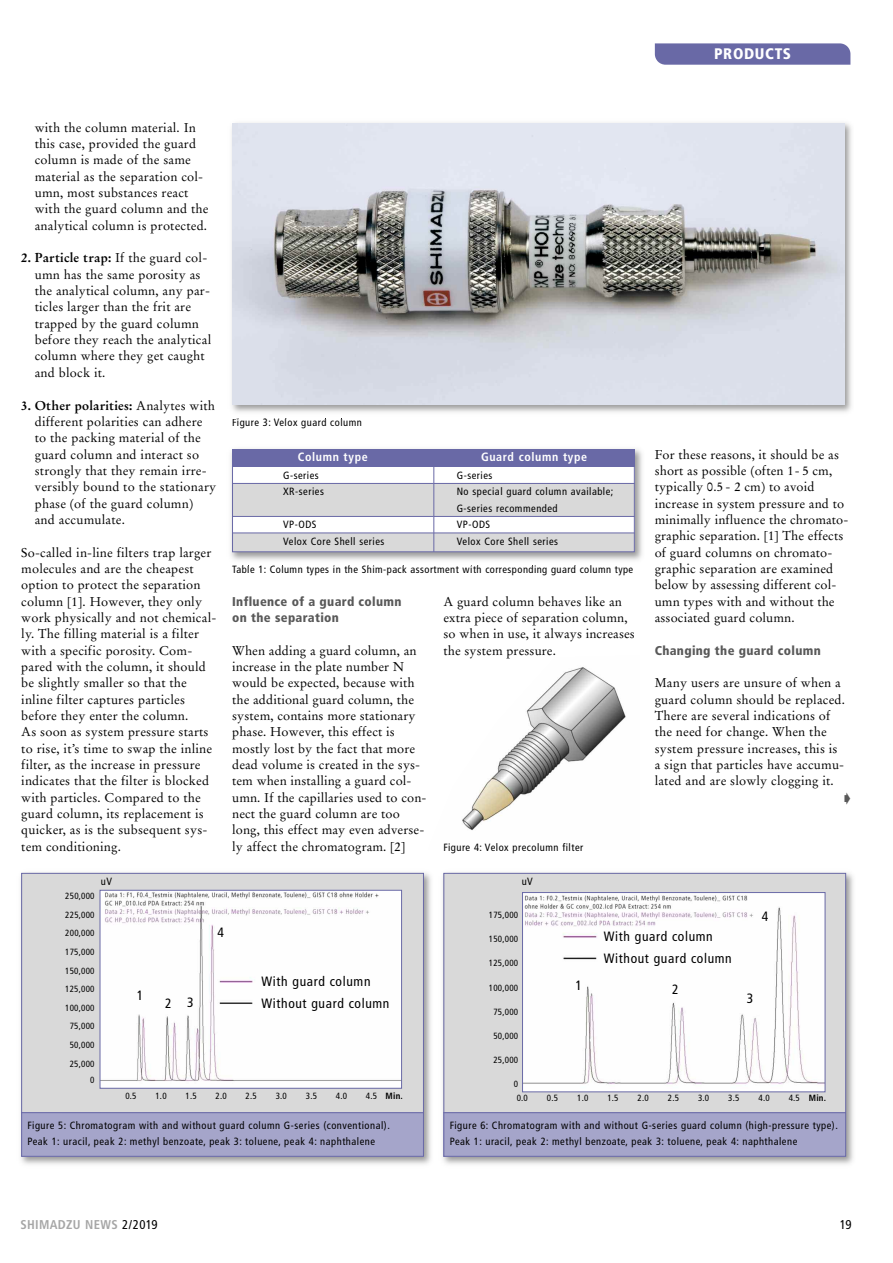
<style>
.page{position:relative;width:893px;height:1263px;background:#fff}
.page>*{position:absolute;margin:0;border:0;box-sizing:border-box;transform-origin:0 0}
.t1{font:900 condensed 15.3px "Frutiger LT";letter-spacing:.04em;color:#fff}
.t2{font:condensed 13.5px/21.6px "Frutiger LT";letter-spacing:.05em;color:#000}
.t3{font:12.75px/16.4px "Stempel Garamond LT";letter-spacing:.015em;color:#000}
.t4{font:900 condensed 12.75px/16.4px "Frutiger LT";letter-spacing:.025em;color:#595959}
.t5{font:700 condensed 12.75px "Frutiger LT";letter-spacing:.025em;color:#a6a6a6}
.t6{font:condensed 12.75px "Frutiger LT";color:#000}
.t7{font:700 condensed 12px "Frutiger LT";letter-spacing:.05em;color:#fff}
.t8{font:condensed 10.5px/16.5px "Frutiger LT";letter-spacing:.05em;color:#000}
.t9{font:condensed 9px "Frutiger LT";letter-spacing:.025em;color:#000}
.t10{font:700 condensed 9px "Frutiger LT";letter-spacing:.025em;color:#000}
.s1{font-weight:700}
.s2{font-weight:400}
.s3{font-weight:400;color:#000}
</style>
<div class="page">
<img style="left:462px;top:667px;width:164px;height:163px">
<svg style="left:655px;top:43px;width:195px;height:22px;background:#6f6fa9"></svg>
<img style="left:231px;top:123px;width:621px;height:289px">
<img style="left:237px;top:418px;width:50px;height:1px">
<img style="left:232px;top:123px;width:613px;height:281px">
<img style="left:231px;top:449px;width:411px;height:117px">
<img style="left:232px;top:565px;width:92px;height:1px">
<div style="left:232px;top:449px;width:403px;height:103px;background:#fff"></div>
<div style="left:232px;top:449px;width:403px;height:18px;background:#6969a6"></div>
<div style="left:232px;top:533px;width:403px;height:19px;background:#d9d9d9"></div>
<div style="left:232px;top:484px;width:403px;height:32px;background:#d9d9d9"></div>
<hr style="left:232px;top:483px;width:201px;height:1px;background:#6969a6">
<hr style="left:232px;top:516px;width:201px;height:1px;background:#6969a6">
<hr style="left:232px;top:533px;width:201px;height:1px;background:#6969a6">
<hr style="left:433px;top:483px;width:202px;height:1px;background:#6969a6">
<hr style="left:433px;top:516px;width:202px;height:1px;background:#6969a6">
<hr style="left:433px;top:533px;width:202px;height:1px;background:#6969a6">
<hr style="left:433px;top:466px;width:1px;height:86px;background:#6969a6">
<div style="left:232px;top:449px;width:403px;height:103px;border:1px solid #6969a6"></div>
<img style="left:20px;top:872px;width:833px;height:293px">
<img style="left:436px;top:872px;width:1px;height:293px">
<div style="left:21px;top:873px;width:403px;height:250px;background:#d9d9d9"></div>
<div style="left:443px;top:873px;width:403px;height:250px;background:#d9d9d9"></div>
<div style="left:21px;top:1112px;width:403px;height:44px;background:#a5a5ca"></div>
<hr style="left:21px;top:1112px;width:403px;height:1px;background:#6969a6">
<div style="left:443px;top:1112px;width:403px;height:44px;background:#a5a5ca"></div>
<hr style="left:443px;top:1112px;width:403px;height:1px;background:#6969a6">
<img style="left:102px;top:892px;width:298px;height:195px">
<div style="left:100px;top:890px;width:302px;height:199px;border:1px solid #6969a6"></div>
<img style="left:524px;top:894px;width:299px;height:196px">
<div style="left:522px;top:892px;width:303px;height:200px;border:1px solid #6969a6"></div>
<div style="left:21px;top:873px;width:403px;height:284px;border:1px solid #6969a6"></div>
<div style="left:443px;top:873px;width:403px;height:284px;border:1px solid #6969a6"></div>
<p class="t1" style="left:714px;top:48px;width:79px">PRODUCTS</p>
<p class="t3" style="left:35px;top:120px;width:175px">with the column material. In this case, provided the guard column is made of the same material as the separation col&shy;umn, most substances react with the guard column and the analytical column is protected.</p>
<p class="t3" style="left:35px;top:251px;width:178px;text-indent:-14px"><span class="s1">2. Particle trap:</span> If the guard col&shy;umn has the same porosity as the analytical column, any par&shy;ticles larger than the frit are trapped by the guard column before they reach the analytical column where they get caught and block it.</p>
<p class="t3" style="left:35px;top:398px;width:183px;text-indent:-14px"><span class="s1">3. Other polarities:</span> Analytes with different polarities can adhere to the packing material of the guard column and interact so strongly that they remain irre&shy;versibly bound to the stationary phase (of the guard column) and accumulate.</p>
<p class="t3" style="left:21px;top:545px;width:197px">So-called in-line filters trap larger molecules and are the cheapest option to protect the separation column [1]. However, they only work physically and not chemical&shy;ly. The filling material is a filter with a specific porosity. Com&shy;pared with the column, it should be slightly smaller so that the inline filter captures particles before they enter the column.<br>As soon as system pressure starts to rise, it’s time to swap the inline filter, as the increase in pressure indicates that the filter is blocked with particles. Compared to the guard column, its replacement is quicker, as is the subsequent sys&shy;tem conditioning.</p>
<p class="t8" style="left:232px;top:415px;width:131px">Figure 3: Velox guard column</p>
<p class="t7" style="left:298px;top:452px;width:71px">Column type</p>
<p class="t7" style="left:481px;top:452px;width:108px">Guard column type</p>
<p class="t8" style="left:283px;top:467px;width:42px">G-series<br>XR-series</p>
<p class="t8" style="left:283px;top:517px;width:103px">VP-ODS<br>Velox Core Shell series</p>
<p class="t8" style="left:457px;top:467px;width:158px">G-series<br>No special guard column available;<br>G-series recommended<br>VP-ODS<br>Velox Core Shell series</p>
<p class="t8" style="left:232px;top:562px;width:403px">Table 1: Column types in the Shim-pack assortment with corresponding guard column type</p>
<p class="t4" style="left:232px;top:594px;width:171px">Influence of a guard column on the separation</p>
<p class="t3" style="left:232px;top:643px;width:196px">When adding a guard column, an increase in the plate number N would be expected, because with the additional guard column, the system, contains more stationary phase. However, this effect is mostly lost by the fact that more dead volume is created in the sys&shy;tem when installing a guard col&shy;umn. If the capillaries used to con&shy;nect the guard column are too long, this effect may even adverse&shy;ly affect the chromatogram. [2]</p>
<p class="t3" style="left:443px;top:594px;width:193px">A guard column behaves like an extra piece of separation column, so when in use, it always increases the system pressure.</p>
<p class="t8" style="left:443px;top:840px;width:141px">Figure 4: Velox precolumn filter</p>
<p class="t3" style="left:655px;top:447px;width:195px">For these reasons, it should be as short as possible (often 1- 5 cm, typically 0.5 - 2 cm) to avoid increase in system pressure and to minimally influence the chromato&shy;graphic separation. [1] The effects of guard columns on chromato&shy;graphic separation are examined below by assessing different col&shy;umn types with and without the associated guard column.</p>
<p class="t4" style="left:655px;top:643px;width:168px">Changing the guard column</p>
<p class="t3" style="left:655px;top:676px;width:192px">Many users are unsure of when a guard column should be replaced.<br>There are several indications of the need for change. When the system pressure increases, this is a sign that particles have accumu&shy;lated and are slowly clogging it.</p>
<p class="t8" style="left:101px;top:874px;width:13px">uV</p>
<p class="t9" style="left:65px;top:892px;width:31px">250,000</p>
<p class="t9" style="left:65px;top:911px;width:31px">225,000</p>
<p class="t9" style="left:65px;top:930px;width:31px">200,000</p>
<p class="t9" style="left:65px;top:948px;width:31px">175,000</p>
<p class="t9" style="left:65px;top:967px;width:31px">150,000</p>
<p class="t9" style="left:65px;top:985px;width:31px">125,000</p>
<p class="t9" style="left:65px;top:1004px;width:31px">100,000</p>
<p class="t9" style="left:70px;top:1023px;width:26px">75,000</p>
<p class="t9" style="left:70px;top:1041px;width:26px">50,000</p>
<p class="t9" style="left:70px;top:1060px;width:26px">25,000</p>
<p class="t9" style="left:90px;top:1077px;width:6px">0</p>
<p class="t2" style="left:137px;top:986px;width:8px">1</p>
<p class="t2" style="left:165px;top:993px;width:30px">2 3</p>
<p class="t2" style="left:218px;top:923px;width:8px">4</p>
<p class="t8" style="left:522px;top:874px;width:13px">uV</p>
<p class="t9" style="left:489px;top:911px;width:31px">175,000</p>
<p class="t9" style="left:489px;top:935px;width:31px">150,000</p>
<p class="t9" style="left:489px;top:959px;width:31px">125,000</p>
<p class="t2" style="left:604px;top:927px;width:129px">With guard column<br>Without guard column</p>
<p class="t2" style="left:261px;top:971px;width:129px">With guard column<br>Without guard column</p>
<p class="t2" style="left:576px;top:976px;width:8px">1</p>
<p class="t2" style="left:672px;top:979px;width:8px">2</p>
<p class="t9" style="left:489px;top:984px;width:31px">100,000</p>
<p class="t9" style="left:493px;top:1008px;width:26px">75,000</p>
<p class="t9" style="left:493px;top:1032px;width:26px">50,000</p>
<p class="t9" style="left:493px;top:1056px;width:26px">25,000</p>
<p class="t9" style="left:514px;top:1080px;width:6px">0</p>
<p class="t2" style="left:762px;top:906px;width:8px">4</p>
<p class="t2" style="left:747px;top:989px;width:8px">3</p>
<p class="t9" style="left:125px;top:1092px;width:13px">0.5</p>
<p class="t9" style="left:155px;top:1092px;width:13px">1.0</p>
<p class="t9" style="left:186px;top:1092px;width:13px">1.5</p>
<p class="t9" style="left:216px;top:1092px;width:13px">2.0</p>
<p class="t9" style="left:246px;top:1092px;width:13px">2.5</p>
<p class="t9" style="left:276px;top:1092px;width:13px">3.0</p>
<p class="t9" style="left:306px;top:1092px;width:13px">3.5</p>
<p class="t9" style="left:336px;top:1092px;width:13px">4.0</p>
<p class="t10" style="left:366px;top:1092px;width:39px"><span class="s2">4.5</span> Min.</p>
<p class="t9" style="left:517px;top:1094px;width:13px">0.0</p>
<p class="t9" style="left:547px;top:1094px;width:13px">0.5</p>
<p class="t9" style="left:577px;top:1094px;width:13px">1.0</p>
<p class="t9" style="left:607px;top:1094px;width:13px">1.5</p>
<p class="t9" style="left:638px;top:1094px;width:13px">2.0</p>
<p class="t9" style="left:668px;top:1094px;width:13px">2.5</p>
<p class="t9" style="left:698px;top:1094px;width:13px">3.0</p>
<p class="t9" style="left:728px;top:1094px;width:13px">3.5</p>
<p class="t9" style="left:758px;top:1094px;width:13px">4.0</p>
<p class="t10" style="left:789px;top:1094px;width:39px"><span class="s2">4.5</span> Min.</p>
<p class="t8" style="left:28px;top:1118px;width:364px">Figure 5: Chromatogram with and without guard column G-series (conventional).<br>Peak 1: uracil, peak 2: methyl benzoate, peak 3: toluene, peak 4: naphthalene</p>
<p class="t8" style="left:450px;top:1118px;width:390px">Figure 6: Chromatogram with and without G-series guard column (high-pressure type).<br>Peak 1: uracil, peak 2: methyl benzoate, peak 3: toluene, peak 4: naphthalene</p>
<p class="t5" style="left:20px;top:1220px;width:139px">SHIMADZU NEWS <span class="s3">2/2019</span></p>
<p class="t6" style="left:840px;top:1220px;width:13px">19</p>
</div>
